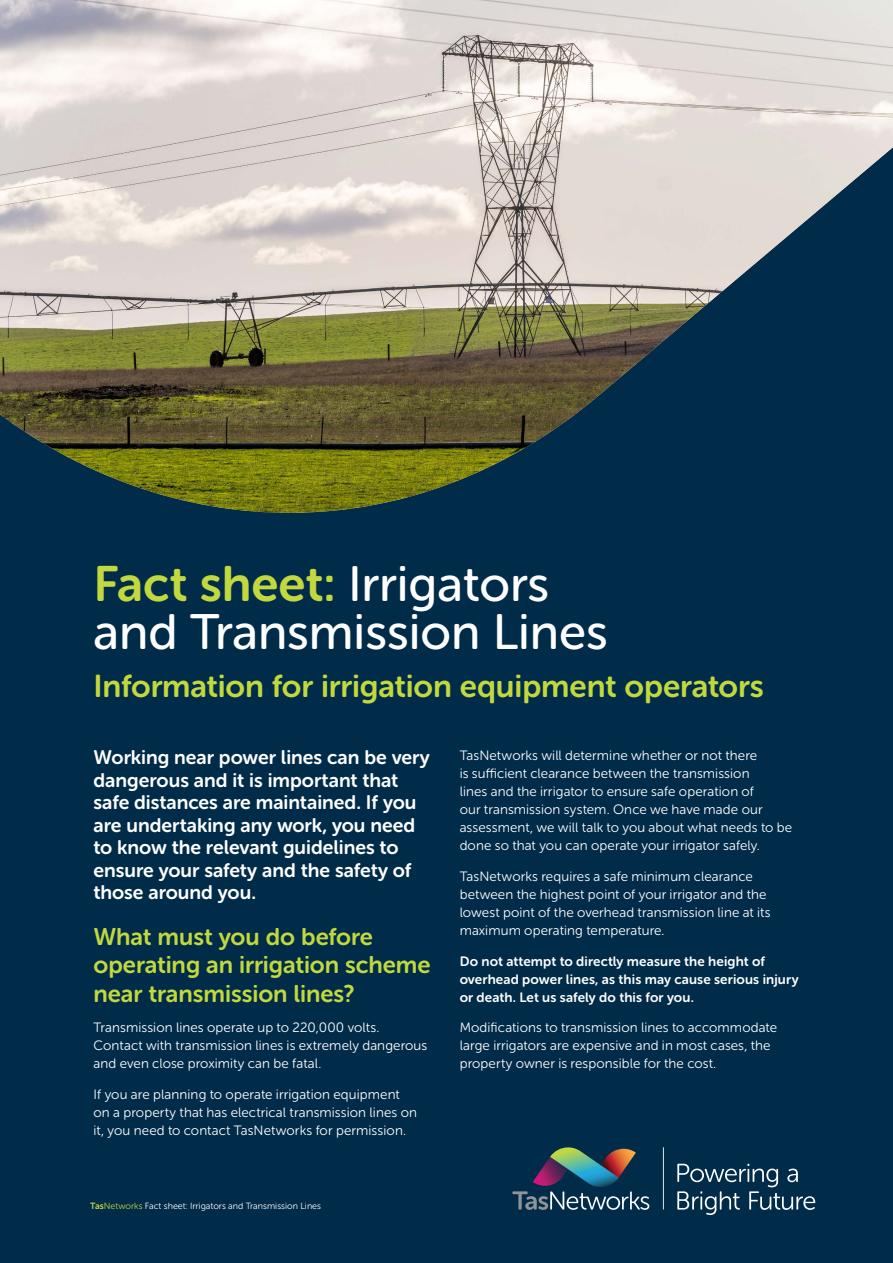
<style>
.page{position:relative;width:893px;height:1263px;background:#002c49}
.page>*{position:absolute;margin:0;border:0;box-sizing:border-box;transform-origin:0 0}
.Cover_Page_Style{font:49.5px/48px "Museo Sans Rounded 500";color:#fff}
.Cover_Page_Style-2{font:31.5px "Museo Sans Rounded 700";letter-spacing:-.005em;color:#c2d83f}
.HEADING_3{font:24px/28.5px "Museo Sans Rounded 700";letter-spacing:-.005em;color:#c2d83f}
.OPENING_PARA{font:19.5px/22.5px "Museo Sans Rounded 700";color:#fff}
.Body_Text{font:13.5px/18px "Museo Sans Rounded 300";letter-spacing:.01em;color:#fff}
.Body_Text-2{font:13.5px/18px "Museo Sans Rounded 700";letter-spacing:.01em;color:#fff}
.masterpage_text_LEFT{font:9px "Museo Sans Rounded 300";letter-spacing:.005em;color:#fff}
.s1{font-family:"Museo Sans Rounded 700";color:#c2d83f}
.s2{color:#c2d83f}
</style>
<div class="page">
<img style="left:0;top:0;width:893px;height:513px">
<svg style="left:512px;top:1147px;width:137px;height:63px"></svg>
<hr style="left:663px;top:1147px;width:1px;height:62px;background:#fff">
<svg style="left:677px;top:1164px;width:138px;height:51px"></svg>
<p class="Cover_Page_Style" style="left:94px;top:560px;width:516px"><span class="s1">Fact sheet:</span> Irrigators and Transmission Lines</p>
<p class="Cover_Page_Style-2" style="left:94px;top:668px;width:672px">Information for irrigation equipment operators</p>
<p class="OPENING_PARA" style="left:94px;top:746px;width:338px">Working near power lines can be very dangerous and it is important that safe distances are maintained. If you are undertaking any work, you need to know the relevant guidelines to ensure your safety and the safety of those around you.</p>
<p class="HEADING_3" style="left:94px;top:922px;width:339px">What must you do before operating an irrigation scheme near transmission lines?</p>
<p class="Body_Text" style="left:94px;top:1019px;width:335px">Transmission lines operate up to 220,000 volts.<br>Contact with transmission lines is extremely dangerous and even close proximity can be fatal.</p>
<p class="Body_Text" style="left:94px;top:1086px;width:325px">If you are planning to operate irrigation equipment on a property that has electrical transmission lines on it, you need to contact TasNetworks for permission.</p>
<p class="masterpage_text_LEFT" style="left:90px;top:1201px;width:232px"><span class="s1">Tas</span><span class="s2">Networks</span> Fact sheet: Irrigators and Transmission Lines</p>
<p class="Body_Text" style="left:460px;top:747px;width:334px">TasNetworks will determine whether or not there<br>is sufficient clearance between the transmission<br>lines and the irrigator to ensure safe operation of<br>our transmission system. Once we have made our assessment, we will talk to you about what needs to be done so that you can operate your irrigator safely.</p>
<p class="Body_Text" style="left:460px;top:867px;width:313px">TasNetworks requires a safe minimum clearance between the highest point of your irrigator and the lowest point of the overhead transmission line at its maximum operating temperature.</p>
<p class="Body_Text-2" style="left:460px;top:952px;width:340px">Do not attempt to directly measure the height of overhead power lines, as this may cause serious injury or death. Let us safely do this for you.</p>
<p class="Body_Text" style="left:460px;top:1019px;width:319px">Modifications to transmission lines to accommodate large irrigators are expensive and in most cases, the property owner is responsible for the cost.</p>
</div>
